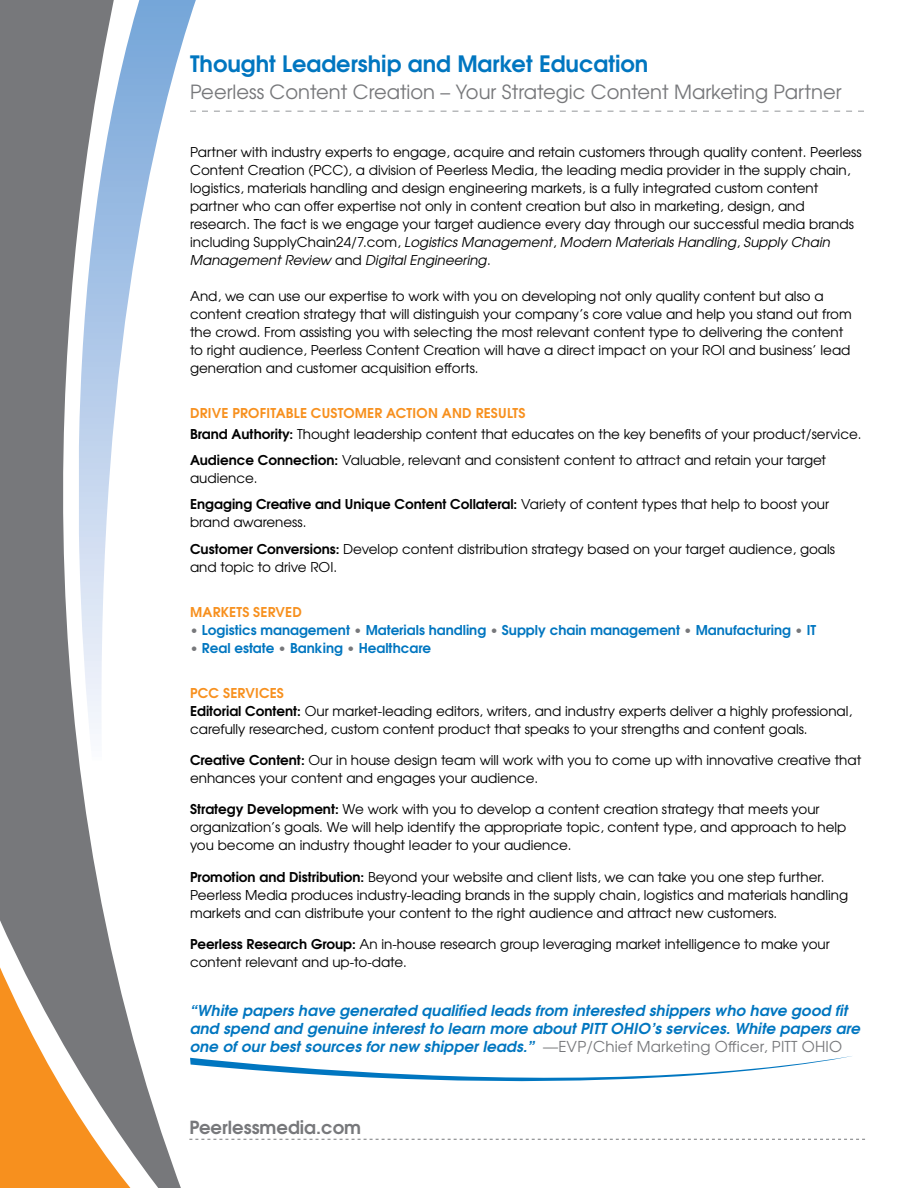
<style>
.page{position:relative;width:918px;height:1188px;background:#fff}
.page>*{position:absolute;margin:0;border:0;box-sizing:border-box;transform-origin:0 0}
.t1{font:700 22.5px "Te X Gyre Adventor";color:#0076c0}
.t2{font:19.5px "Te X Gyre Adventor";color:#77787b}
.t3{font:700 18px "Te X Gyre Adventor";color:#77787b}
.t4{font:italic 700 15px/18px "Te X Gyre Adventor";letter-spacing:.01em;color:#0076c0}
.t5{font:13.5px/18px "Te X Gyre Adventor";color:#000}
.t6{font:700 13.5px "Te X Gyre Adventor";color:#0076c0}
.t7{font:700 13.5px "Te X Gyre Adventor";letter-spacing:.015em;color:#f7901e}
.s1{font-style:italic}
.s2{font-weight:700;color:#f7901e}
.s3{font-weight:700}
.s4{color:#77787b}
.s5{font-weight:400;font-style:normal;color:#77787b}
</style>
<div class="page">
<svg style="left:0;top:0;width:181px;height:1188px;fill:#77787b"></svg>
<svg style="left:79px;top:0;width:117px;height:760px"></svg>
<svg style="left:189px;top:1139px;width:676px;height:1px"></svg>
<svg style="left:190px;top:110px;width:674px;height:2px"></svg>
<svg style="left:190px;top:1056px;width:662px;height:26px"></svg>
<h1 class="t1" style="left:190px;top:45px;width:460px">Thought Leadership and Market Education</h1>
<h2 class="t2" style="left:190px;top:77px;width:653px">Peerless Content Creation – Your Strategic Content Marketing Partner</h2>
<p class="t5" style="left:190px;top:142px;width:673px">Partner with industry experts to engage, acquire and retain customers through quality content. Peerless Content Creation (PCC), a division of Peerless Media, the leading media provider in the supply chain, logistics, materials handling and design engineering markets, is a fully integrated custom content partner who can offer expertise not only in content creation but also in marketing, design, and research. The fact is we engage your target audience every day through our successful media brands including SupplyChain24/7.com, <span class="s1">Logistics Management</span>, <span class="s1">Modern Materials Handling</span>, <span class="s1">Supply Chain Management Review</span> and <span class="s1">Digital Engineering</span>.</p>
<p class="t5" style="left:190px;top:286px;width:663px">And, we can use our expertise to work with you on developing not only quality content but also a content creation strategy that will distinguish your company’s core value and help you stand out from the crowd. From assisting you with selecting the most relevant content type to delivering the content to right audience, Peerless Content Creation will have a direct impact on your ROI and business’ lead generation and customer acquisition efforts.</p>
<p class="t5" style="left:190px;top:401px;width:673px;line-height:21.6px"><span class="s2">DRIVE PROFITABLE CUSTOMER ACTION AND RESULTS<br></span><span class="s3">Brand Authority:</span> Thought leadership content that educates on the key benefits of your product/service.</p>
<p class="t5" style="left:190px;top:451px;width:638px"><span class="s3">Audience Connection:</span> Valuable, relevant and consistent content to attract and retain your target audience.</p>
<p class="t5" style="left:190px;top:495px;width:641px"><span class="s3">Engaging Creative and Unique Content Collateral:</span> Variety of content types that help to boost your brand awareness.</p>
<p class="t5" style="left:190px;top:539px;width:647px"><span class="s3">Customer Conversions:</span> Develop content distribution strategy based on your target audience, goals and topic to drive ROI.</p>
<p class="t7" style="left:190px;top:600px;width:113px">MARKETS SERVED</p>
<p class="t6" style="left:190px;top:618px;width:628px"><span class="s4">•</span> Logistics management <span class="s4">•</span> Materials handling <span class="s4">•</span> Supply chain management <span class="s4">•</span> Manufacturing <span class="s4">•</span> IT</p>
<p class="t6" style="left:190px;top:636px;width:243px"><span class="s4">•</span> Real estate <span class="s4">•</span> Banking <span class="s4">•</span> Healthcare</p>
<p class="t5" style="left:190px;top:683px;width:664px"><span class="s2">PCC SERVICES<br></span><span class="s3">Editorial Content:</span> Our market-leading editors, writers, and industry experts deliver a highly professional, carefully researched, custom content product that speaks to your strengths and content goals.</p>
<p class="t5" style="left:190px;top:750px;width:673px"><span class="s3">Creative Content:</span> Our in house design team will work with you to come up with innovative creative that enhances your content and engages your audience.</p>
<p class="t5" style="left:190px;top:800px;width:658px"><span class="s3">Strategy Development:</span> We work with you to develop a content creation strategy that meets your organization’s goals. We will help identify the appropriate topic, content type, and approach to help you become an industry thought leader to your audience.</p>
<p class="t5" style="left:190px;top:867px;width:660px"><span class="s3">Promotion and Distribution:</span> Beyond your website and client lists, we can take you one step further.<br>Peerless Media produces industry-leading brands in the supply chain, logistics and materials handling markets and can distribute your content to the right audience and attract new customers.</p>
<p class="t5" style="left:190px;top:935px;width:641px"><span class="s3">Peerless Research Group:</span> An in-house research group leveraging market intelligence to make your content relevant and up-to-date.</p>
<p class="t4" style="left:190px;top:1000px;width:672px">“White papers have generated qualified leads from interested shippers who have good fit and spend and genuine interest to learn more about PITT OHIO’s services. White papers are one of our best sources for new shipper leads.” <span class="s5">—EVP/Chief Marketing Officer, PITT OHIO</span></p>
<h3 class="t3" style="left:189px;top:1111px;width:173px">Peerlessmedia.com</h3>
</div>
